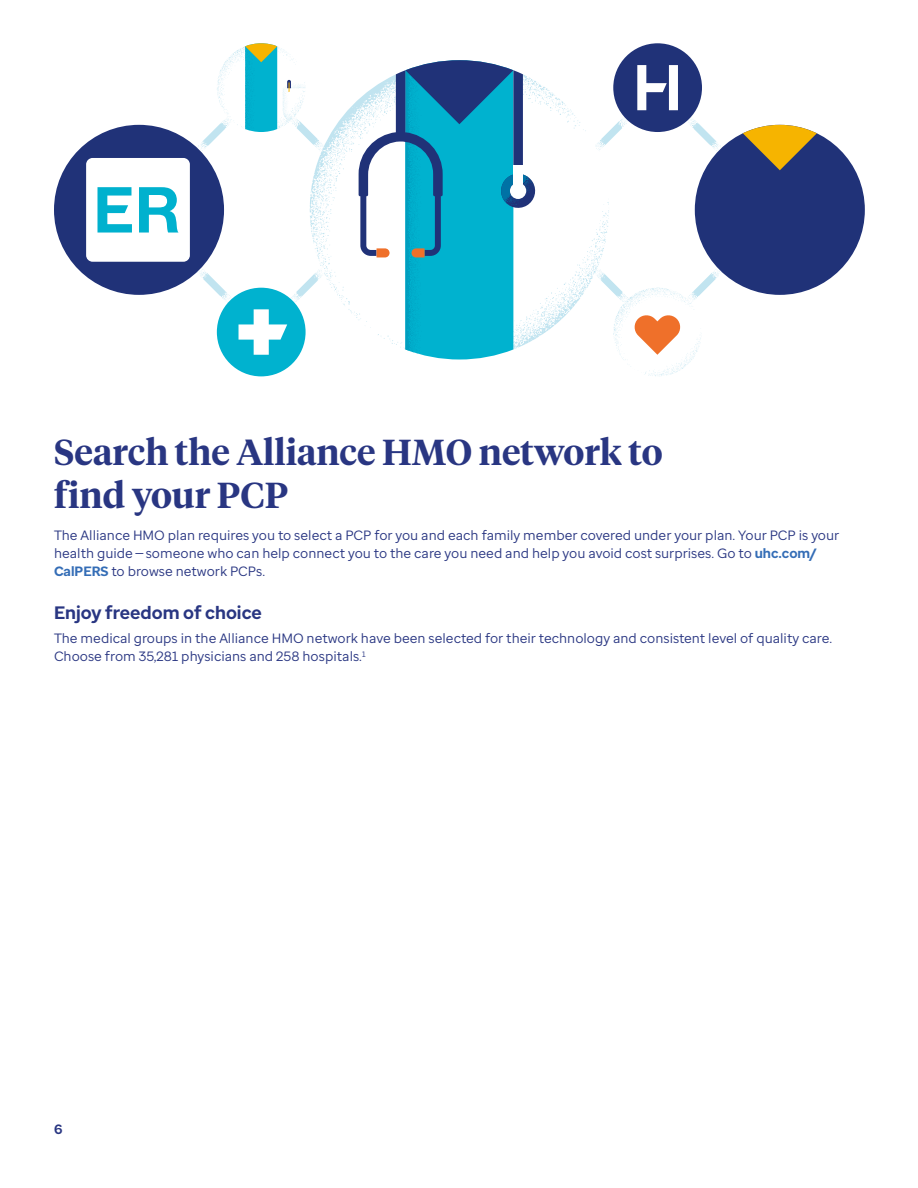
<style>
.page{position:relative;width:918px;height:1188px;background:#fff}
.page>*{position:absolute;margin:0;border:0;box-sizing:border-box;transform-origin:0 0}
.t1{font:600 36px/43.2px "UHC Serif Headline";color:#293682}
.t2{font:700 18px "Enterprise Sans";color:#293682}
.t3{font:13.5px/18px "Enterprise Sans";color:#293682}
.t4{font:700 13.5px "Enterprise Sans";color:#293682}
.s1{font-weight:700;color:#346db6}
</style>
<div class="page">
<svg style="left:197px;top:116px;width:525px;height:187px"></svg>
<svg style="left:613px;top:288px;width:89px;height:88px"></svg>
<div style="left:695px;top:125px;width:170px;height:170px;background:#203278;border-radius:50%"></div>
<svg style="left:743px;top:125px;width:74px;height:45px"></svg>
<div style="left:613px;top:43px;width:89px;height:89px;background:#203278;border-radius:50%"></div>
<svg style="left:637px;top:65px;width:41px;height:45px"></svg>
<div style="left:217px;top:288px;width:89px;height:88px;background:#00b2cf;border-radius:50%"></div>
<svg style="left:239px;top:309px;width:48px;height:46px"></svg>
<div style="left:54px;top:125px;width:170px;height:170px;background:#203278;border-radius:50%"></div>
<svg style="left:217px;top:43px;width:89px;height:89px"></svg>
<svg style="left:310px;top:83px;width:299px;height:254px"></svg>
<svg style="left:359px;top:60px;width:179px;height:300px"></svg>
<div style="left:510px;top:183px;width:16px;height:16px;background:#fff;border-radius:50%"></div>
<div style="left:513px;top:165px;width:10px;height:22px;background:#fff"></div>
<div style="left:86px;top:158px;width:104px;height:104px;background:#fff;border-radius:6px"></div>
<svg style="left:97px;top:187px;width:82px;height:46px"></svg>
<h2 class="t1" style="left:54px;top:429px;width:610px">Search the Alliance HMO network to find your PCP</h2>
<p class="t3" style="left:54px;top:526px;width:787px">The Alliance HMO plan requires you to select a PCP for you and each family member covered under your plan. Your PCP is your health guide — someone who can help connect you to the care you need and help you avoid cost surprises. Go to <span class="s1">uhc.com/<br>CalPERS</span> to browse network PCPs.</p>
<h3 class="t2" style="left:54px;top:600px;width:209px">Enjoy freedom of choice</h3>
<p class="t3" style="left:54px;top:629px;width:780px">The medical groups in the Alliance HMO network have been selected for their technology and consistent level of quality care.<br>Choose from 35,281 physicians and 258 hospitals.<sup>1</sup></p>
<p class="t4" style="left:54px;top:1121px;width:10px">6</p>
</div>
